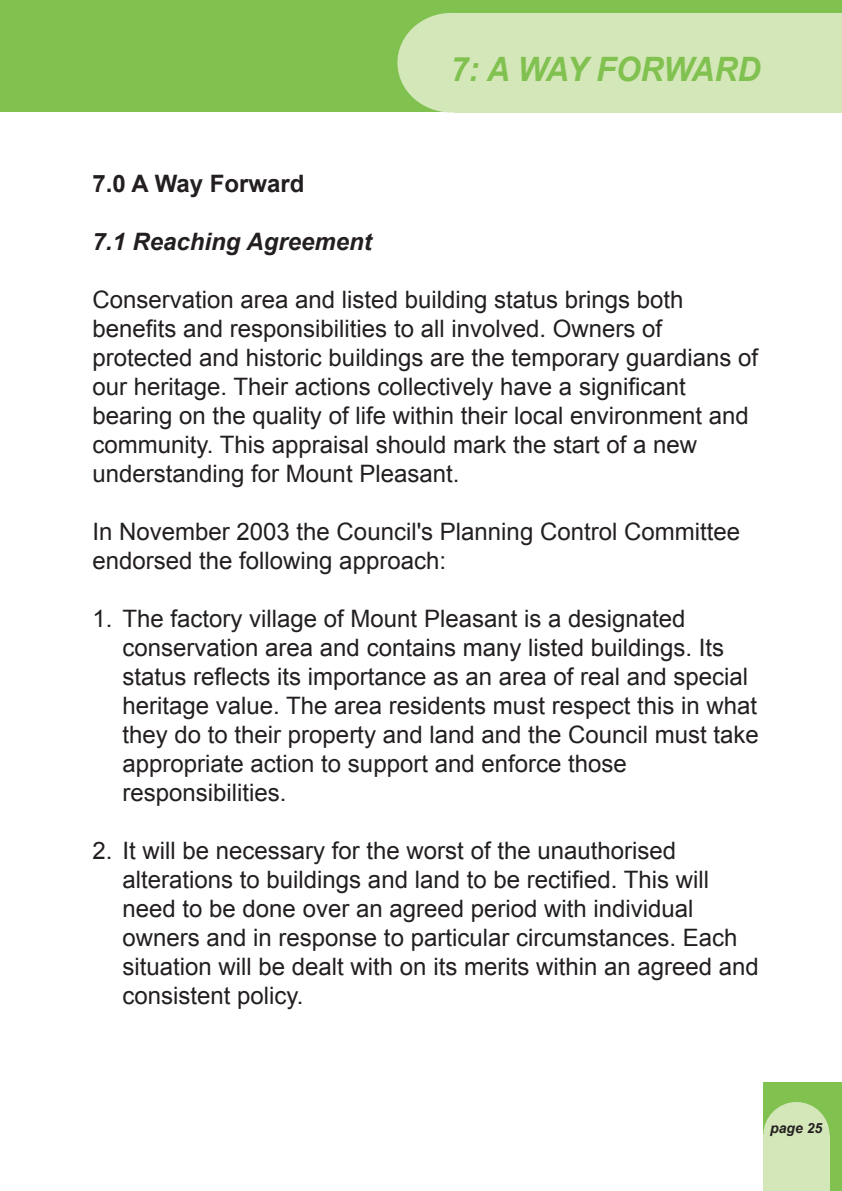
<style>
.page{position:relative;width:842px;height:1191px;background:#fff}
.page>*{position:absolute;margin:0;border:0;box-sizing:border-box;transform-origin:0 0}
.t1{font:italic 700 33.6px "Arial";letter-spacing:-.01em;color:#81c150;scale:.95 1}
.t2{font:24px/29px "Arial";color:#231f20}
.t3{font:italic 700 24px "Arial";color:#231f20}
.t4{font:700 24px "Arial";color:#231f20}
.t5{font:italic 700 14px "Arial";color:#231f20}
</style>
<div class="page">
<div style="left:0;top:0;width:842px;height:112px;background:#81c150"></div>
<div style="left:763px;top:1081px;width:79px;height:110px;background:#81c150"></div>
<div style="left:763px;top:1102px;width:66px;height:66px;background:#d3e7b9;border-radius:50%"></div>
<div style="left:763px;top:1135px;width:66px;height:56px;background:#d3e7b9"></div>
<div style="left:454px;top:13px;width:388px;height:99px;background:#d3e7b9"></div>
<div style="left:397px;top:13px;width:108px;height:99px;background:#d3e7b9;border-radius:50%"></div>
<h1 class="t1" style="left:451px;top:47px;width:328px">7: A WAY FORWARD</h1>
<p class="t4" style="left:92px;top:167px;width:214px">7.0 A Way Forward</p>
<p class="t3" style="left:92px;top:225px;width:281px">7.1 Reaching Agreement</p>
<p class="t2" style="left:92px;top:285px;width:667px">Conservation area and listed building status brings both benefits and responsibilities to all involved. Owners of protected and historic buildings are the temporary guardians of our heritage. Their actions collectively have a significant bearing on the quality of life within their local environment and community. This appraisal should mark the start of a new understanding for Mount Pleasant.</p>
<p class="t2" style="left:92px;top:517px;width:649px">In November 2003 the Council's Planning Control Committee endorsed the following approach:</p>
<p class="t2" style="left:122px;top:604px;width:638px;text-indent:-30px">1. The factory village of Mount Pleasant is a designated conservation area and contains many listed buildings. Its status reflects its importance as an area of real and special heritage value. The area residents must respect this in what they do to their property and land and the Council must take appropriate action to support and enforce those responsibilities.</p>
<p class="t2" style="left:122px;top:836px;width:638px;text-indent:-30px">2. It will be necessary for the worst of the unauthorised alterations to buildings and land to be rectified. This will need to be done over an agreed period with individual owners and in response to particular circumstances. Each situation will be dealt with on its merits within an agreed and consistent policy.</p>
<p class="t5" style="left:770px;top:1119px;width:54px">page 25</p>
</div>
